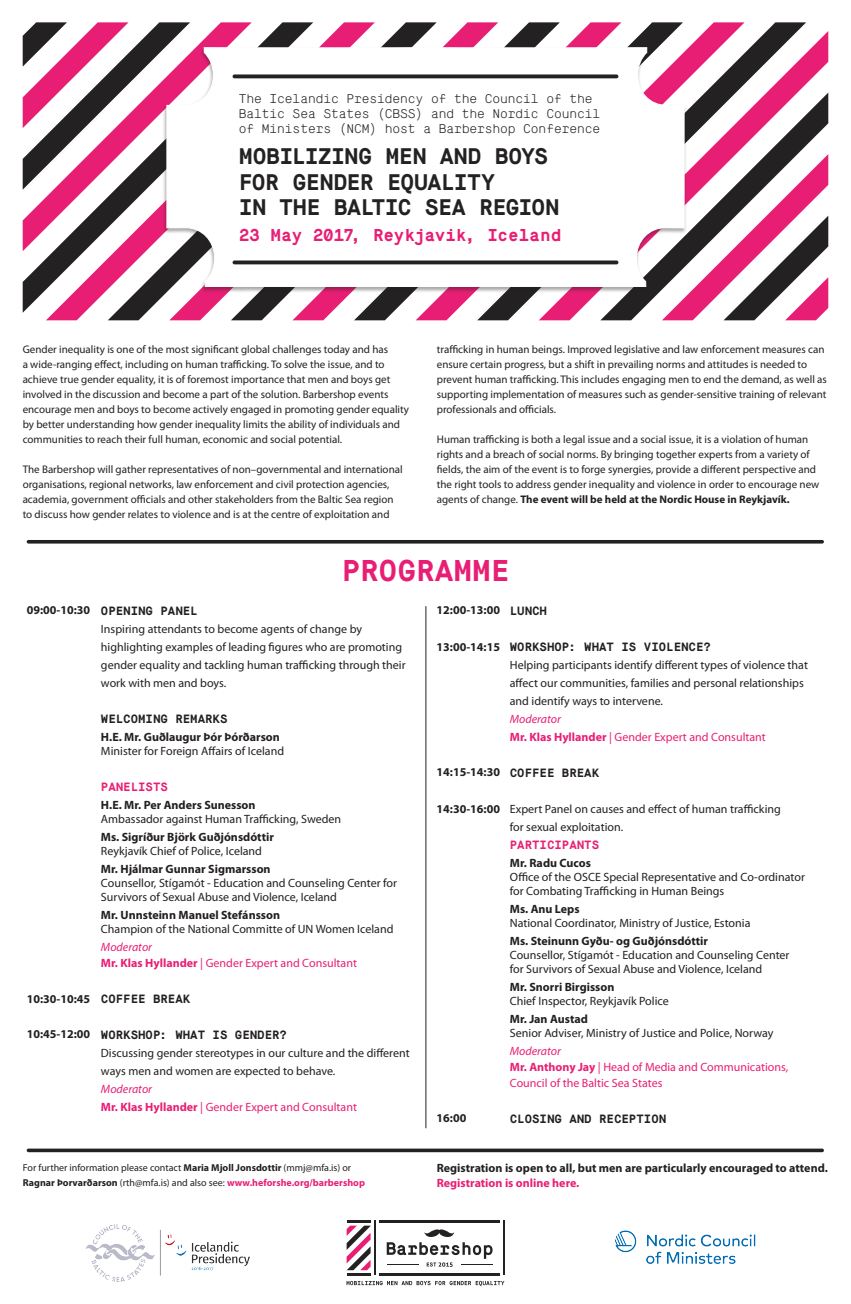
<style>
.page{position:relative;width:851px;height:1304px;background:#fff}
.page>*{position:absolute;margin:0;border:0;box-sizing:border-box;transform-origin:0 0}
.t1{font:700 30px "Maison Mono";color:#e81e75}
.Large_Bold_Body_Text{font:700 22.5px/25.6px "Maison Mono";letter-spacing:-.03em;color:#232121}
.Large_Bold_Body_Text-2{font:700 17.2px "Maison Mono";letter-spacing:-.015em;color:#e81e75}
.Large_Bold_Body_Text-3{font:300 12.6px/14.9px "Maison Mono";letter-spacing:-.01em;color:#231f20}
.t2{font:12px/18px "Myriad Pro";color:#231f20}
.t3{font:700 12px "Myriad Pro";color:#231f20}
.t4{font:12px "Myriad Pro";color:#e81e75}
.t5{font:700 12px "Maison Mono";color:#231f20}
.t6{font:700 12px/15px "Myriad Pro";color:#232121}
.t7{font:italic 12px "Myriad Pro";color:#e81e75}
.t8{font:700 12px "Maison Mono";color:#e81e75}
.t9{font:11px/15px "Myriad Pro";color:#231f20}
.t10{font:10px "Myriad Pro";color:#231f20}
.t11{font:700 10px "Myriad Pro";color:#e81e75}
.s1{font-weight:700}
.s2{color:#231f20}
.s3{font-weight:400;color:#231f20}
.s4{color:#e81e75}
</style>
<div class="page">
<svg style="left:806px;top:31px;width:22px;height:289px"></svg>
<svg style="left:744px;top:22px;width:62px;height:298px"></svg>
<svg style="left:683px;top:22px;width:61px;height:298px"></svg>
<svg style="left:621px;top:22px;width:62px;height:298px"></svg>
<svg style="left:559px;top:22px;width:62px;height:298px"></svg>
<svg style="left:498px;top:22px;width:61px;height:298px"></svg>
<svg style="left:436px;top:22px;width:62px;height:298px"></svg>
<svg style="left:375px;top:22px;width:61px;height:298px"></svg>
<svg style="left:46px;top:22px;width:329px;height:298px"></svg>
<svg style="left:23px;top:22px;width:290px;height:291px"></svg>
<svg style="left:23px;top:22px;width:229px;height:229px"></svg>
<svg style="left:23px;top:22px;width:167px;height:168px"></svg>
<div style="left:162px;top:47px;width:525px;height:246px;background:#231f20;opacity:.4"></div>
<svg style="left:166px;top:47px;width:519px;height:241px"></svg>
<svg style="left:232px;top:74px;width:386px;height:4px;background:#3d3b3b"></svg>
<svg style="left:232px;top:260px;width:386px;height:4px;background:#3e3c3c"></svg>
<hr style="left:425px;top:606px;width:1px;height:522px;background:#231f20">
<svg style="left:27px;top:540px;width:796px;height:4px;background:#393737"></svg>
<hr style="left:27px;top:1149px;width:796px;height:3px;background:#232121;border-radius:2px">
<svg style="left:346px;top:1281px;width:158px;height:5px"></svg>
<svg style="left:346px;top:1226px;width:24px;height:44px"></svg>
<hr style="left:346px;top:1220px;width:24px;height:3px;background:#232121">
<hr style="left:379px;top:1220px;width:120px;height:3px;background:#231f20">
<hr style="left:346px;top:1273px;width:24px;height:2px;background:#232121">
<hr style="left:379px;top:1273px;width:120px;height:2px;background:#232121">
<svg style="left:386px;top:1229px;width:106px;height:38px"></svg>
<hr style="left:503px;top:1220px;width:1px;height:55px;background:#232121">
<hr style="left:374px;top:1220px;width:1px;height:55px;background:#232121">
<hr style="left:460px;top:1264px;width:32px;height:1px;background:#232121">
<hr style="left:386px;top:1264px;width:32px;height:1px;background:#232121">
<img style="left:85px;top:1225px;width:164px;height:56px">
<img style="left:614px;top:1230px;width:142px;height:34px">
<p class="Large_Bold_Body_Text-3" style="left:239px;top:91px;width:363px">The Icelandic Presidency of the Council of the<br>Baltic Sea States (CBSS) and the Nordic Council of Ministers (NCM) host a Barbershop Conference</p>
<p class="Large_Bold_Body_Text" style="left:239px;top:144px;width:311px">MOBILIZING MEN AND BOYS<br>FOR GENDER EQUALITY</p>
<p class="Large_Bold_Body_Text" style="left:239px;top:195px;width:321px">IN THE BALTIC SEA REGION</p>
<p class="Large_Bold_Body_Text-2" style="left:239px;top:225px;width:324px">23 May 2017, Reykjavik, Iceland</p>
<p class="t9" style="left:23px;top:342px;width:388px">Gender inequality is one of the most significant global challenges today and has<br>a wide-ranging effect, including on human trafficking. To solve the issue, and to achieve true gender equality, it is of foremost importance that men and boys get involved in the discussion and become a part of the solution. Barbershop events encourage men and boys to become actively engaged in promoting gender equality by better understanding how gender inequality limits the ability of individuals and communities to reach their full human, economic and social potential.</p>
<p class="t9" style="left:23px;top:462px;width:381px">The Barbershop will gather representatives of non–governmental and international organisations, regional networks, law enforcement and civil protection agencies, academia, government officials and other stakeholders from the Baltic Sea region to discuss how gender relates to violence and is at the centre of exploitation and</p>
<p class="t9" style="left:437px;top:342px;width:391px">trafficking in human beings. Improved legislative and law enforcement measures can ensure certain progress, but a shift in prevailing norms and attitudes is needed to prevent human trafficking. This includes engaging men to end the demand, as well as supporting implementation of measures such as gender-sensitive training of relevant professionals and officials.</p>
<p class="t9" style="left:437px;top:432px;width:384px">Human trafficking is both a legal issue and a social issue, it is a violation of human rights and a breach of social norms. By bringing together experts from a variety of fields, the aim of the event is to forge synergies, provide a different perspective and the right tools to address gender inequality and violence in order to encourage new agents of change. <span class="s1">The event will be held at the Nordic House in Reykjavík.</span></p>
<p class="t1" style="left:341px;top:552px;width:169px">PROGRAMME</p>
<p class="t3" style="left:27px;top:602px;width:65px">09:00-10:30</p>
<p class="t3" style="left:27px;top:991px;width:65px">10:30-10:45</p>
<p class="t3" style="left:27px;top:1026px;width:65px">10:45-12:00</p>
<p class="t5" style="left:101px;top:603px;width:98px">OPENING PANEL</p>
<p class="t2" style="left:101px;top:620px;width:306px">Inspiring attendants to become agents of change by highlighting examples of leading figures who are promoting gender equality and tackling human trafficking through their work with men and boys.</p>
<p class="t5" style="left:101px;top:711px;width:128px">WELCOMING REMARKS</p>
<p class="t3" style="left:101px;top:729px;width:180px">H.E. Mr. Guðlaugur Þór Þórðarson</p>
<p class="t2" style="left:101px;top:742px;width:185px">Minister for Foreign Affairs of Iceland</p>
<p class="t8" style="left:101px;top:779px;width:68px">PANELISTS</p>
<p class="t3" style="left:101px;top:797px;width:156px">H.E. Mr. Per Anders Sunesson</p>
<p class="t2" style="left:101px;top:810px;width:242px">Ambassador against Human Trafficking, Sweden</p>
<p class="t3" style="left:101px;top:829px;width:174px">Ms. Sigríður Björk Guðjónsdóttir</p>
<p class="t2" style="left:101px;top:842px;width:163px">Reykjavík Chief of Police, Iceland</p>
<p class="t3" style="left:101px;top:861px;width:171px">Mr. Hjálmar Gunnar Sigmarsson</p>
<p class="t2" style="left:101px;top:876px;width:297px;line-height:14px">Counsellor, Stígamót - Education and Counseling Center for<br>Survivors of Sexual Abuse and Violence, Iceland</p>
<p class="t3" style="left:101px;top:907px;width:181px">Mr. Unnsteinn Manuel Stefánsson</p>
<p class="t2" style="left:101px;top:920px;width:294px">Champion of the National Committe of UN Women Iceland</p>
<p class="t7" style="left:101px;top:940px;width:53px">Moderator</p>
<p class="t4" style="left:101px;top:956px;width:257px"><span class="s1">Mr. Klas Hyllander</span> | Gender Expert and Consultant</p>
<p class="t5" style="left:101px;top:991px;width:91px">COFFEE BREAK</p>
<p class="t5" style="left:101px;top:1027px;width:187px">WORKSHOP: WHAT IS GENDER?</p>
<p class="t2" style="left:101px;top:1044px;width:310px">Discussing gender stereotypes in our culture and the different ways men and women are expected to behave.</p>
<p class="t7" style="left:101px;top:1082px;width:53px">Moderator</p>
<p class="t4" style="left:101px;top:1100px;width:257px"><span class="s1">Mr. Klas Hyllander</span> | Gender Expert and Consultant</p>
<p class="t10" style="left:23px;top:1161px;width:330px">For further information please contact <span class="s1">Maria Mjoll Jonsdottir</span> (mmj@mfa.is) or</p>
<p class="t11" style="left:23px;top:1176px;width:343px"><span class="s2">Ragnar Þorvarðarson</span> <span class="s3">(rth@mfa.is) and also see:</span> www.heforshe.org/barbershop</p>
<p class="t3" style="left:436px;top:602px;width:65px">12:00-13:00</p>
<p class="t3" style="left:436px;top:639px;width:65px">13:00-14:15</p>
<p class="t5" style="left:510px;top:604px;width:39px">LUNCH</p>
<p class="t5" style="left:510px;top:640px;width:202px">WORKSHOP: WHAT IS VIOLENCE?</p>
<p class="t2" style="left:510px;top:656px;width:299px">Helping participants identify different types of violence that affect our communities, families and personal relationships and identify ways to intervene.</p>
<p class="t7" style="left:510px;top:712px;width:53px">Moderator</p>
<p class="t4" style="left:510px;top:730px;width:257px"><span class="s1">Mr. Klas Hyllander</span> | Gender Expert and Consultant</p>
<p class="t5" style="left:510px;top:766px;width:91px">COFFEE BREAK</p>
<p class="t2" style="left:510px;top:800px;width:272px">Expert Panel on causes and effect of human trafficking</p>
<p class="t2" style="left:510px;top:818px;width:115px">for sexual exploitation.</p>
<p class="t8" style="left:510px;top:838px;width:91px">PARTICIPANTS</p>
<p class="t3" style="left:510px;top:856px;width:82px">Mr. Radu Cucos</p>
<p class="t2" style="left:510px;top:868px;width:296px">Office of the OSCE Special Representative and Co-ordinator</p>
<p class="t2" style="left:510px;top:882px;width:216px">for Combating Trafficking in Human Beings</p>
<p class="t3" style="left:510px;top:902px;width:71px">Ms. Anu Leps</p>
<p class="t2" style="left:510px;top:914px;width:242px">National Coordinator, Ministry of Justice, Estonia</p>
<p class="t3" style="left:510px;top:934px;width:200px">Ms. Steinunn Gyðu- og Guðjónsdóttir</p>
<p class="t2" style="left:510px;top:946px;width:281px">Counsellor, Stígamót - Education and Counseling Center</p>
<p class="t2" style="left:510px;top:960px;width:254px">for Survivors of Sexual Abuse and Violence, Iceland</p>
<p class="t3" style="left:510px;top:980px;width:106px">Mr. Snorri Birgisson</p>
<p class="t2" style="left:510px;top:992px;width:160px">Chief Inspector, Reykjavík Police</p>
<p class="t3" style="left:510px;top:1012px;width:79px">Mr. Jan Austad</p>
<p class="t2" style="left:510px;top:1024px;width:265px">Senior Adviser, Ministry of Justice and Police, Norway</p>
<p class="t7" style="left:510px;top:1044px;width:53px">Moderator</p>
<p class="t4" style="left:510px;top:1060px;width:280px"><span class="s1">Mr. Anthony Jay</span> | Head of Media and Communications,</p>
<p class="t4" style="left:510px;top:1076px;width:154px">Council of the Baltic Sea States</p>
<p class="t5" style="left:510px;top:1112px;width:158px">CLOSING AND RECEPTION</p>
<p class="t6" style="left:437px;top:1160px;width:392px">Registration is open to all, but men are particularly encouraged to attend.<br><span class="s4">Registration is online here.</span></p>
<p class="t3" style="left:436px;top:765px;width:65px">14:15-14:30</p>
<p class="t3" style="left:436px;top:801px;width:65px">14:30-16:00</p>
<p class="t3" style="left:436px;top:1110px;width:31px">16:00</p>
</div>
